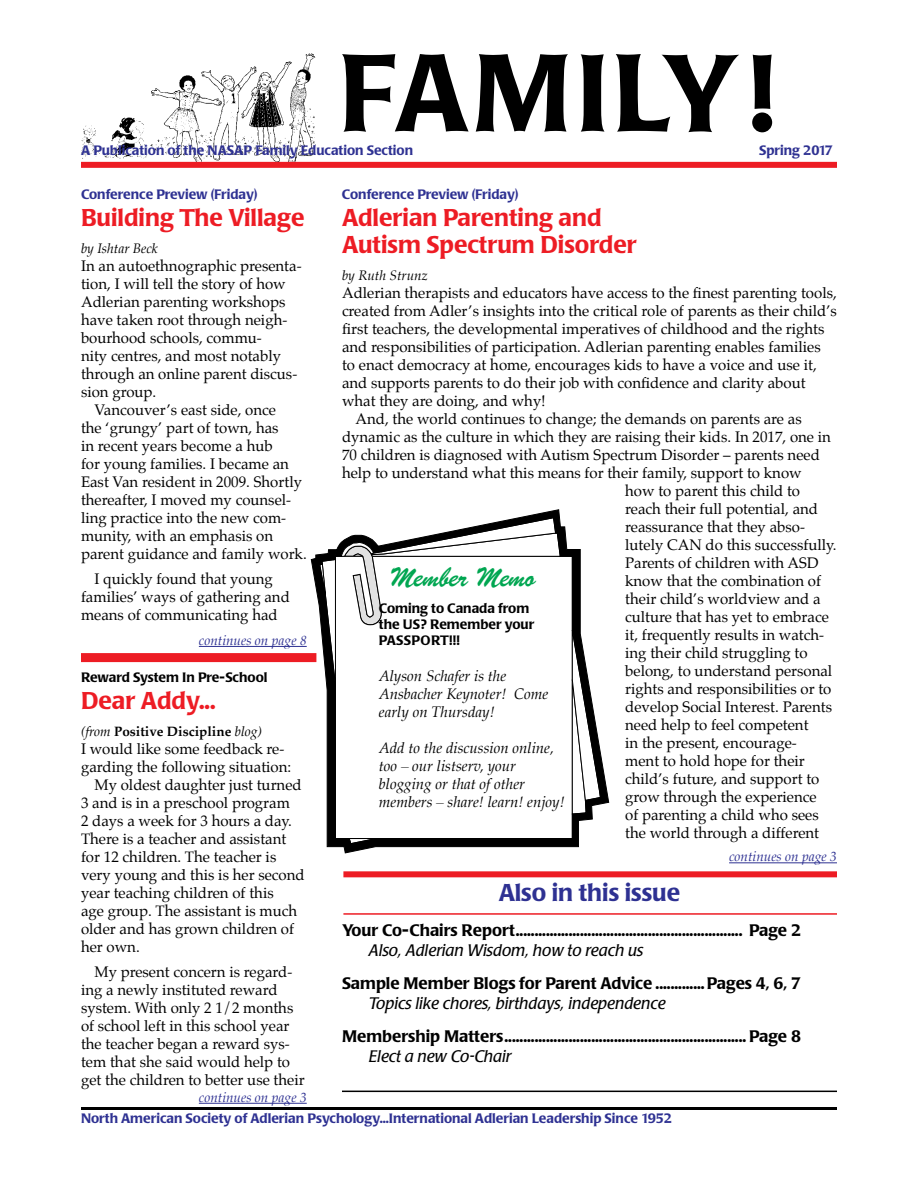
<style>
.page{position:relative;width:918px;height:1188px;background:#fff}
.page>*{position:absolute;margin:0;border:0;box-sizing:border-box;transform-origin:0 0}
.t1{font:27px "Brush Script BT";color:#00a651}
.t2{font:500 24px/27px "Poppl Laudatio";color:#ed1c24}
.t3{font:500 24px "Poppl Laudatio";color:#2e3192}
.t4{font:500 16.5px "Poppl Laudatio";color:#000}
.t5{font:italic 16.5px "Poppl Laudatio";color:#000}
.t6{font:15px/18px "Palatino";color:#000}
.t7{font:italic 15px/18px "Palatino";color:#000}
.t8{font:500 13.5px "Poppl Laudatio";color:#2e3192}
.t9{font:500 13.5px/16.2px "Poppl Laudatio";color:#000}
.t10{font:italic 13.5px "Palatino";color:#2e3192}
.t11{font:700 13.5px "Palatino";color:#000}
.t12{font:italic 13.5px "Palatino";color:#000}
.s1{font-weight:400;font-style:italic}
</style>
<div class="page">
<img style="left:104px;top:117px;width:42px;height:42px">
<img style="left:81px;top:125px;width:19px;height:32px">
<img style="left:149px;top:54px;width:166px;height:108px">
<div style="left:81px;top:653px;width:235px;height:9px;background:#ed1c24"></div>
<div style="left:343px;top:871px;width:494px;height:6px;background:#ed1c24"></div>
<hr style="left:343px;top:913px;width:494px;height:2px;background:#ed1c24">
<hr style="left:81px;top:1107px;width:756px;height:3px;background:#000">
<hr style="left:342px;top:1091px;width:495px;height:1px;background:#000">
<div style="left:81px;top:162px;width:756px;height:6px;background:#ed1c24"></div>
<hr style="left:199px;top:1103px;width:108px;height:1px;background:#2e3192">
<svg style="left:310px;top:509px;width:300px;height:345px"></svg>
<svg style="left:319px;top:517px;width:242px;height:181px"></svg>
<hr style="left:199px;top:646px;width:108px;height:1px;background:#2e3192">
<hr style="left:729px;top:862px;width:108px;height:1px;background:#2e3192">
<svg style="left:342px;top:54px;width:127px;height:78px"></svg>
<svg style="left:476px;top:54px;width:92px;height:78px"></svg>
<svg style="left:581px;top:54px;width:24px;height:78px"></svg>
<svg style="left:616px;top:54px;width:123px;height:78px"></svg>
<svg style="left:752px;top:55px;width:20px;height:77px"></svg>
<p class="t8" style="left:81px;top:143px;width:334px">A Publication of the NASAP Family Education Section</p>
<p class="t8" style="left:759px;top:143px;width:75px">Spring 2017</p>
<p class="t8" style="left:81px;top:187px;width:178px">Conference Preview (Friday)</p>
<h2 class="t2" style="left:81px;top:205px;width:225px">Building The Village</h2>
<p class="t12" style="left:81px;top:238px;width:78px">by Ishtar Beck</p>
<p class="t6" style="left:81px;top:257px;width:222px">In an autoethnographic presenta-</p>
<p class="t6" style="left:81px;top:275px;width:206px">tion, I will tell the story of how</p>
<p class="t6" style="left:81px;top:293px;width:206px">Adlerian parenting workshops</p>
<p class="t6" style="left:81px;top:311px;width:208px">have taken root through neigh-</p>
<p class="t6" style="left:81px;top:329px;width:182px">bourhood schools, commu-</p>
<p class="t6" style="left:81px;top:347px;width:202px">nity centres, and most notably</p>
<p class="t6" style="left:81px;top:365px;width:218px">through an online parent discus-</p>
<p class="t6" style="left:81px;top:383px;width:77px">sion group.</p>
<p class="t6" style="left:94px;top:401px;width:183px">Vancouver’s east side, once</p>
<p class="t6" style="left:81px;top:419px;width:199px">the ‘grungy’ part of town, has</p>
<p class="t6" style="left:81px;top:437px;width:193px">in recent years become a hub</p>
<p class="t6" style="left:81px;top:455px;width:209px">for young families. I became an</p>
<p class="t6" style="left:81px;top:473px;width:223px">East Van resident in 2009. Shortly</p>
<p class="t6" style="left:81px;top:491px;width:212px">thereafter, I moved my counsel-</p>
<p class="t6" style="left:81px;top:509px;width:207px">ling practice into the new com-</p>
<p class="t6" style="left:81px;top:527px;width:194px">munity, with an emphasis on</p>
<p class="t6" style="left:81px;top:545px;width:227px">parent guidance and family work.</p>
<p class="t6" style="left:81px;top:570px;width:210px;text-indent:14px">I quickly found that young families’ ways of gathering and means of communicating had</p>
<p class="t10" style="left:199px;top:630px;width:109px">continues on page 8</p>
<p class="t9" style="left:81px;top:670px;width:188px">Reward System In Pre-School</p>
<h2 class="t2" style="left:81px;top:688px;width:136px">Dear Addy...</h2>
<p class="t11" style="left:81px;top:720px;width:183px"><span class="s1">(from</span> Positive Discipline <span class="s1">blog)</span></p>
<p class="t6" style="left:81px;top:740px;width:205px">I would like some feedback re-</p>
<p class="t6" style="left:81px;top:758px;width:212px">garding the following situation:</p>
<p class="t6" style="left:94px;top:776px;width:209px">My oldest daughter just turned</p>
<p class="t6" style="left:81px;top:794px;width:210px">3 and is in a preschool program</p>
<p class="t6" style="left:81px;top:812px;width:213px">2 days a week for 3 hours a day.</p>
<p class="t6" style="left:81px;top:830px;width:207px">There is a teacher and assistant</p>
<p class="t6" style="left:81px;top:848px;width:197px">for 12 children. The teacher is</p>
<p class="t6" style="left:81px;top:866px;width:225px">very young and this is her second</p>
<p class="t6" style="left:81px;top:884px;width:194px">year teaching children of this</p>
<p class="t6" style="left:81px;top:902px;width:218px">age group. The assistant is much</p>
<p class="t6" style="left:81px;top:920px;width:215px">older and has grown children of</p>
<p class="t6" style="left:81px;top:938px;width:60px">her own.</p>
<p class="t6" style="left:81px;top:963px;width:225px;text-indent:14px">My present concern is regard&shy;ing a newly instituted reward system. With only 2 1/2 months of school left in this school year the teacher began a reward sys&shy;tem that she said would help to get the children to better use their</p>
<p class="t10" style="left:199px;top:1087px;width:109px">continues on page 3</p>
<p class="t8" style="left:342px;top:187px;width:178px">Conference Preview (Friday)</p>
<h2 class="t2" style="left:342px;top:205px;width:296px">Adlerian Parenting and<br>Autism Spectrum Disorder</h2>
<p class="t12" style="left:342px;top:265px;width:87px">by Ruth Strunz</p>
<p class="t6" style="left:342px;top:284px;width:496px">Adlerian therapists and educators have access to the finest parenting tools,</p>
<p class="t6" style="left:342px;top:302px;width:496px">created from Adler’s insights into the critical role of parents as their child’s</p>
<p class="t6" style="left:342px;top:320px;width:484px">first teachers, the developmental imperatives of childhood and the rights</p>
<p class="t6" style="left:342px;top:338px;width:480px">and responsibilities of participation. Adlerian parenting enables families</p>
<p class="t6" style="left:342px;top:356px;width:476px">to enact democracy at home, encourages kids to have a voice and use it,</p>
<p class="t6" style="left:342px;top:374px;width:465px">and supports parents to do their job with confidence and clarity about</p>
<p class="t6" style="left:342px;top:392px;width:205px">what they are doing, and why!</p>
<p class="t6" style="left:356px;top:410px;width:448px">And, the world continues to change; the demands on parents are as</p>
<p class="t6" style="left:342px;top:428px;width:491px">dynamic as the culture in which they are raising their kids. In 2017, one in</p>
<p class="t6" style="left:342px;top:446px;width:479px">70 children is diagnosed with Autism Spectrum Disorder – parents need</p>
<p class="t6" style="left:342px;top:464px;width:461px">help to understand what this means for their family, support to know</p>
<p class="t6" style="left:625px;top:482px;width:176px">how to parent this child to</p>
<p class="t6" style="left:625px;top:500px;width:194px">reach their full potential, and</p>
<p class="t6" style="left:625px;top:518px;width:181px">reassurance that they abso-</p>
<p class="t6" style="left:625px;top:536px;width:213px">lutely CAN do this successfully.</p>
<p class="t6" style="left:625px;top:554px;width:195px">Parents of children with ASD</p>
<p class="t6" style="left:625px;top:572px;width:197px">know that the combination of</p>
<p class="t6" style="left:625px;top:590px;width:197px">their child’s worldview and a</p>
<p class="t6" style="left:625px;top:608px;width:205px">culture that has yet to embrace</p>
<p class="t6" style="left:625px;top:626px;width:201px">it, frequently results in watch-</p>
<p class="t6" style="left:625px;top:644px;width:184px">ing their child struggling to</p>
<p class="t6" style="left:625px;top:662px;width:209px">belong, to understand personal</p>
<p class="t6" style="left:625px;top:680px;width:208px">rights and responsibilities or to</p>
<p class="t6" style="left:625px;top:698px;width:208px">develop Social Interest. Parents</p>
<p class="t6" style="left:625px;top:716px;width:185px">need help to feel competent</p>
<p class="t6" style="left:625px;top:734px;width:173px">in the present, encourage-</p>
<p class="t6" style="left:625px;top:752px;width:181px">ment to hold hope for their</p>
<p class="t6" style="left:625px;top:770px;width:196px">child’s future, and support to</p>
<p class="t6" style="left:625px;top:788px;width:193px">grow through the experience</p>
<p class="t6" style="left:625px;top:806px;width:195px">of parenting a child who sees</p>
<p class="t6" style="left:625px;top:824px;width:195px">the world through a different</p>
<h1 class="t1" style="left:390px;top:561px;width:148px">Member Memo</h1>
<p class="t9" style="left:379px;top:600px;width:157px">Coming to Canada from the US? Remember your<br>PASSPORT!!!</p>
<p class="t7" style="left:379px;top:667px;width:171px">Alyson Schafer is the<br>Ansbacher Keynoter! Come early on Thursday!</p>
<p class="t7" style="left:379px;top:739px;width:187px">Add to the discussion online, too – our listserv, your blogging or that of other members – share! learn! enjoy!</p>
<h2 class="t3" style="left:499px;top:879px;width:183px">Also in this issue</h2>
<p class="t10" style="left:729px;top:846px;width:109px">continues on page 3</p>
<p class="t4" style="left:342px;top:921px;width:460px">Your Co-Chairs Report............................................................ Page 2</p>
<p class="t5" style="left:369px;top:941px;width:276px">Also, Adlerian Wisdom, how to reach us</p>
<p class="t4" style="left:342px;top:974px;width:460px">Sample Member Blogs for Parent Advice .............Pages 4, 6, 7</p>
<p class="t5" style="left:369px;top:994px;width:298px">Topics like chores, birthdays, independence</p>
<p class="t4" style="left:342px;top:1027px;width:460px">Membership Matters................................................................ Page 8</p>
<p class="t5" style="left:369px;top:1047px;width:144px">Elect a new Co-Chair</p>
<p class="t8" style="left:81px;top:1111px;width:593px">North American Society of Adlerian Psychology...International Adlerian Leadership Since 1952</p>
</div>
